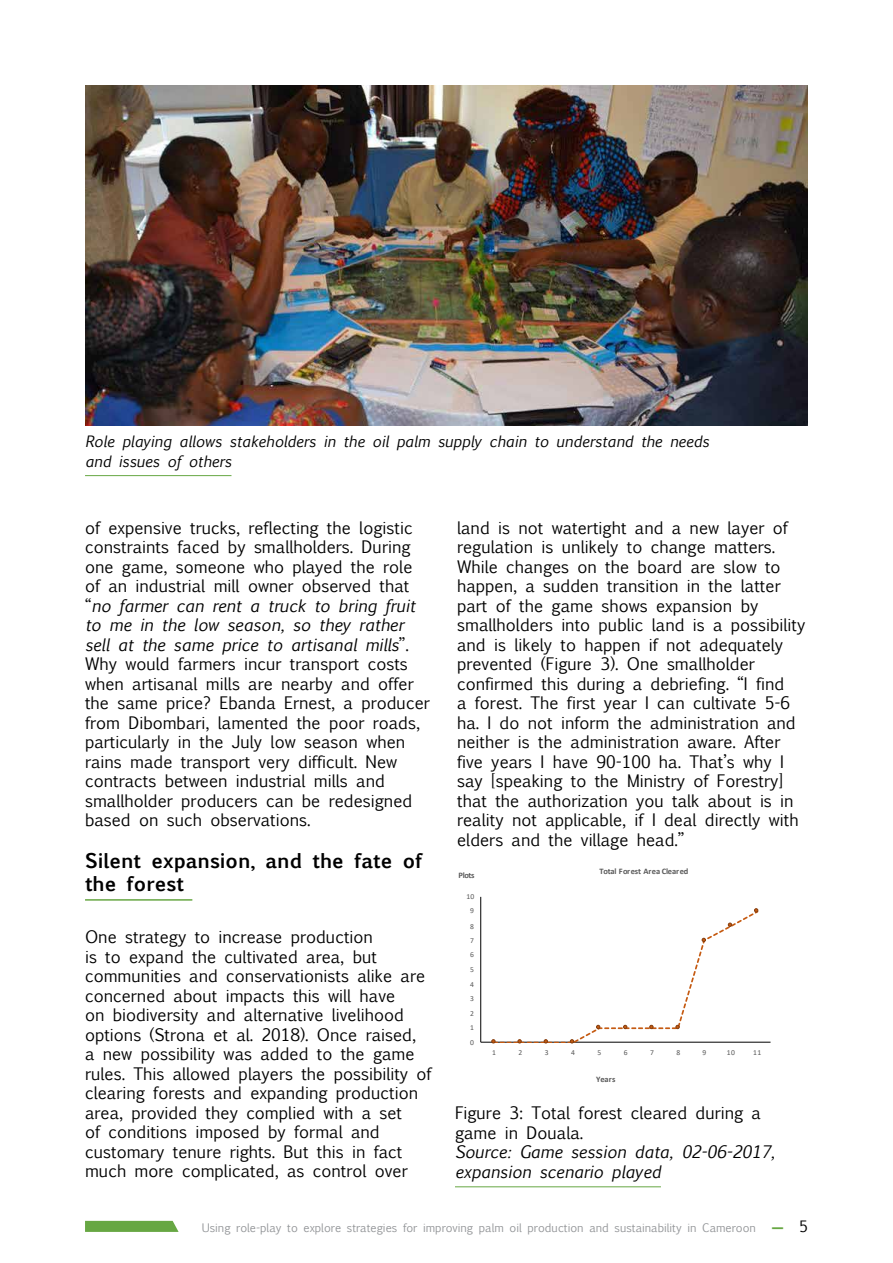
<style>
.page{position:relative;width:893px;height:1263px;background:#fff}
.page>*{position:absolute;margin:0;border:0;box-sizing:border-box;transform-origin:0 0}
.t1{font:700 19.5px/22.5px "Euphemia UCAS";color:#000}
.t2{font:16.5px/19.5px "Euphemia UCAS";color:#000}
.t3{font:italic 16.5px/19.5px "Euphemia UCAS";color:#000}
.t4{font:italic 15px/19.5px "Euphemia UCAS";color:#000}
.t5{font:11.25px "Euphemia UCAS";color:#939598}
.t6{font:700 8.4px "Calibri";letter-spacing:-.005em;color:#595959}
.t7{font:7.65px "Calibri";color:#595959}
.s1{font-style:italic}
.s2{font-family:"Futura PT";font-weight:800;font-size:15px;color:#67a743}
.s3{font-size:15px;color:#000}
</style>
<div class="page">
<svg style="left:85px;top:1221px;width:94px;height:11px"></svg>
<img style="left:85px;top:85px;width:723px;height:340px">
<hr style="left:85px;top:899px;width:107px;height:2px;background:#67a743">
<hr style="left:85px;top:475px;width:146px;height:1px;background:#67a743">
<svg style="left:480px;top:896px;width:291px;height:148px"></svg>
<hr style="left:455px;top:1186px;width:206px;height:1px;background:#67a743">
<p class="t4" style="left:85px;top:432px;width:626px">Role playing allows stakeholders in the oil palm supply chain to understand the needs and issues of others</p>
<p class="t2" style="left:85px;top:518px;width:346px">of expensive trucks, reflecting the logistic constraints faced by smallholders. During one game, someone who played the role of an industrial mill owner observed that “<span class="s1">no farmer can rent a truck to bring fruit to me in the low season, so they rather sell at the same price to artisanal mills</span>”.<br>Why would farmers incur transport costs when artisanal mills are nearby and offer the same price? Ebanda Ernest, a producer from Dibombari, lamented the poor roads, particularly in the July low season when rains made transport very difficult. New contracts between industrial mills and smallholder producers can be redesigned based on such observations.</p>
<p class="t1" style="left:85px;top:849px;width:339px">Silent expansion, and the fate of the forest</p>
<p class="t2" style="left:85px;top:927px;width:348px">One strategy to increase production<br>is to expand the cultivated area, but communities and conservationists alike are concerned about impacts this will have<br>on biodiversity and alternative livelihood options (Strona et al. 2018). Once raised,<br>a new possibility was added to the game rules. This allowed players the possibility of clearing forests and expanding production area, provided they complied with a set<br>of conditions imposed by formal and customary tenure rights. But this in fact much more complicated, as control over</p>
<p class="t2" style="left:457px;top:518px;width:350px">land is not watertight and a new layer of regulation is unlikely to change matters.<br>While changes on the board are slow to happen, a sudden transition in the latter part of the game shows expansion by smallholders into public land is a possibility and is likely to happen if not adequately prevented (Figure 3). One smallholder confirmed this during a debriefing. “I find<br>a forest. The first year I can cultivate 5-6 ha. I do not inform the administration and neither is the administration aware. After five years I have 90-100 ha. That’s why I say [speaking to the Ministry of Forestry] that the authorization you talk about is in reality not applicable, if I deal directly with elders and the village head.”</p>
<p class="t6" style="left:458px;top:869px;width:18px">Plots</p>
<p class="t7" style="left:466px;top:891px;width:10px">10</p>
<p class="t7" style="left:470px;top:905px;width:5px">9</p>
<p class="t7" style="left:470px;top:921px;width:5px">8</p>
<p class="t7" style="left:470px;top:935px;width:5px">7</p>
<p class="t7" style="left:470px;top:949px;width:5px">6</p>
<p class="t7" style="left:470px;top:964px;width:5px">5</p>
<p class="t7" style="left:470px;top:979px;width:5px">4</p>
<p class="t7" style="left:470px;top:993px;width:5px">3</p>
<p class="t7" style="left:470px;top:1008px;width:5px">2</p>
<p class="t7" style="left:470px;top:1022px;width:5px">1</p>
<p class="t7" style="left:470px;top:1037px;width:5px">0</p>
<p class="t6" style="left:599px;top:865px;width:91px">Total Forest Area Cleared</p>
<p class="t7" style="left:492px;top:1047px;width:5px">1</p>
<p class="t7" style="left:519px;top:1047px;width:5px">2</p>
<p class="t7" style="left:545px;top:1047px;width:5px">3</p>
<p class="t7" style="left:571px;top:1047px;width:5px">4</p>
<p class="t7" style="left:597px;top:1047px;width:5px">5</p>
<p class="t7" style="left:624px;top:1047px;width:5px">6</p>
<p class="t7" style="left:650px;top:1047px;width:5px">7</p>
<p class="t7" style="left:676px;top:1047px;width:5px">8</p>
<p class="t7" style="left:703px;top:1047px;width:5px">9</p>
<p class="t7" style="left:727px;top:1047px;width:10px">10</p>
<p class="t7" style="left:753px;top:1047px;width:10px">11</p>
<p class="t6" style="left:596px;top:1073px;width:21px">Years</p>
<p class="t2" style="left:455px;top:1103px;width:308px">Figure 3: Total forest cleared during a game in Douala.</p>
<p class="t3" style="left:455px;top:1142px;width:321px">Source: Game session data, 02-06-2017, expansion scenario played</p>
<p class="t5" style="left:202px;top:1219px;width:608px">Using role-play to explore strategies for improving palm oil production and sustainability in Cameroon <span class="s2">—</span> <span class="s3">5</span></p>
</div>
